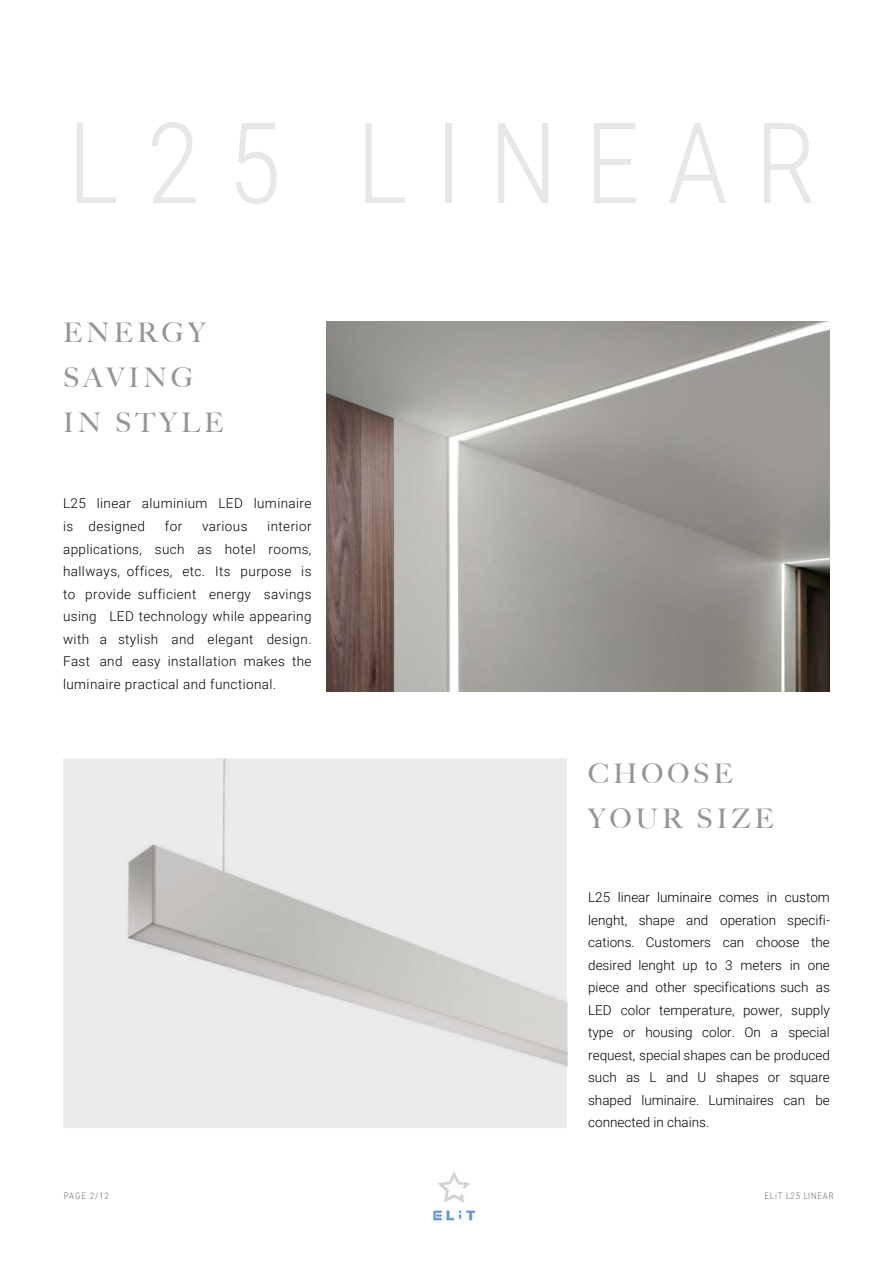
<style>
.page{position:relative;width:893px;height:1263px;background:#fff}
.page>*{position:absolute;margin:0;border:0;box-sizing:border-box;transform-origin:0 0}
.t1{font:300 112.5px "Roboto Condensed";letter-spacing:.235em;color:#e6e7e8}
.t2{font:500 27px/45px "Big Caslon";letter-spacing:.15em;color:#939597}
.t3{font:300 13.5px/22.5px "Roboto";letter-spacing:.03em;color:#000;text-align:justify}
.t4{font:300 9px "Roboto Condensed";letter-spacing:.1em;color:#6d6e70}
</style>
<div class="page">
<img style="left:326px;top:322px;width:503px;height:370px">
<img style="left:65px;top:759px;width:503px;height:369px">
<img style="left:432px;top:1171px;width:47px;height:52px">
<h1 class="t1" style="left:67px;top:122px;width:751px">L25 LINEAR</h1>
<h2 class="t2" style="left:63px;top:310px;width:162px">ENERGY<br>SAVING<br>IN STYLE</h2>
<p class="t3" style="left:63px;top:492px;width:250px">L25 linear aluminium LED luminaire is designed</p>
<p class="t3" style="left:165px;top:514px;width:19px">for</p>
<p class="t3" style="left:202px;top:514px;width:47px">various</p>
<p class="t3" style="left:63px;top:514px;width:250px;text-indent:204px">interior applications, such as hotel rooms, hallways, offices, etc. Its purpose is to provide sufficient energy savings using LED technology while appearing with a stylish and elegant design.<br>Fast and easy installation makes the luminaire practical and functional.</p>
<h2 class="t2" style="left:588px;top:752px;width:187px">CHOOSE<br>YOUR SIZE</h2>
<p class="t3" style="left:588px;top:885px;width:243px">L25 linear luminaire comes in custom lenght, shape and operation specifi&shy;cations. Customers can choose the desired lenght up to 3 meters in one piece and other specifications such as LED color temperature, power, supply type or housing color. On a special request, special shapes can be produced such as L and U shapes or square shaped luminaire. Luminaires can be connected in chains.</p>
<p class="t4" style="left:64px;top:1193px;width:46px">PAGE 2/12</p>
<p class="t4" style="left:765px;top:1190px;width:71px">ELiT L25 LINEAR</p>
</div>
